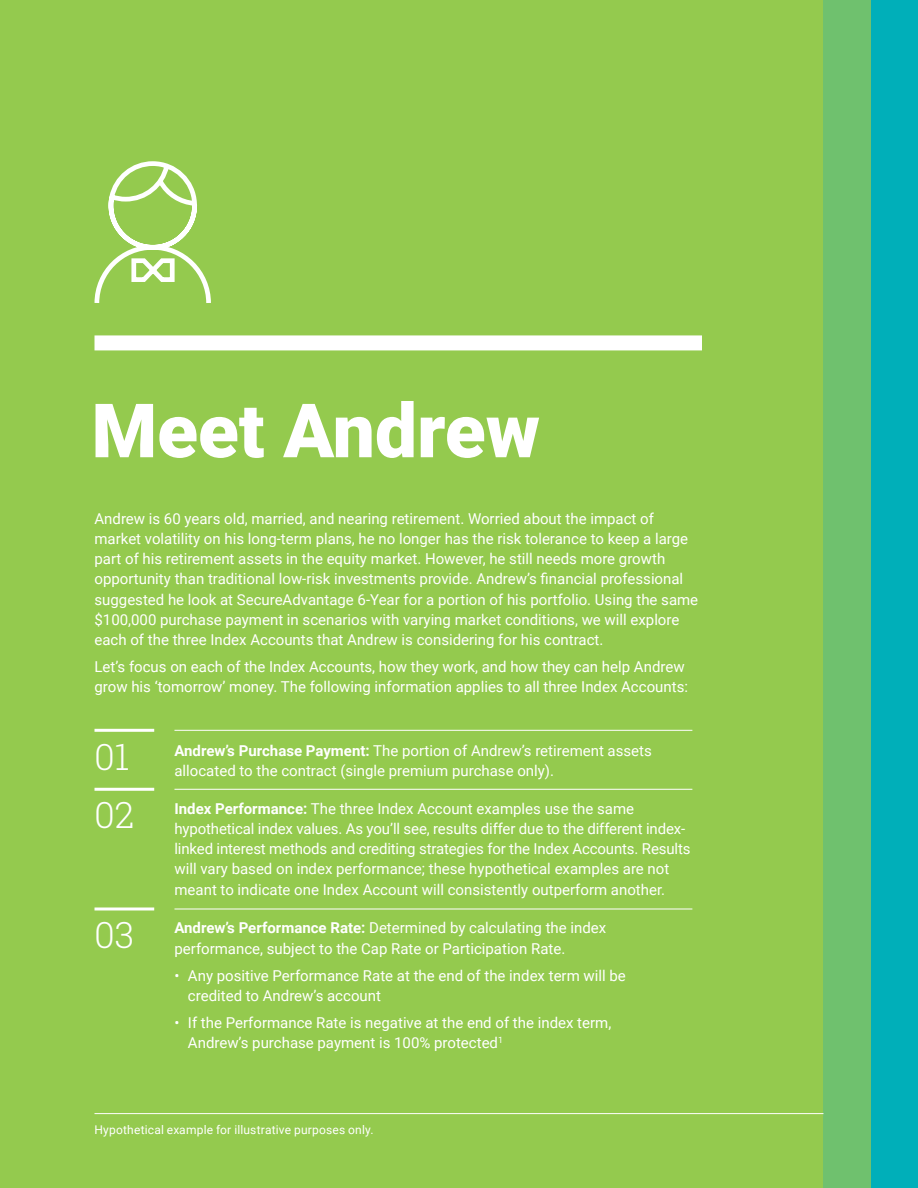
<style>
.page{position:relative;width:918px;height:1188px;background:#94ca4e}
.page>*{position:absolute;margin:0;border:0;box-sizing:border-box;transform-origin:0 0}
.t1{font:900 75px "Roboto";color:#fff}
.t2{font:300 36px "Roboto Slab";color:#fff}
.t3{font:15px/20.2px "Roboto";color:#fff}
.t4{font:12px "Roboto";letter-spacing:.015em;color:#fff}
.s1{font-weight:700}
</style>
<div class="page">
<div style="left:94px;top:335px;width:608px;height:15px;background:#fff"></div>
<svg style="left:94px;top:161px;width:117px;height:142px"></svg>
<div style="left:824px;top:0;width:47px;height:1188px;background:#6fc16e"></div>
<div style="left:871px;top:0;width:47px;height:1188px;background:#00afb9"></div>
<hr style="left:94px;top:729px;width:60px;height:3px;background:#fff">
<hr style="left:94px;top:788px;width:60px;height:3px;background:#fff">
<hr style="left:94px;top:907px;width:60px;height:3px;background:#fff">
<hr style="left:174px;top:730px;width:518px;height:1px;background:#fff">
<hr style="left:174px;top:789px;width:518px;height:1px;background:#fff">
<hr style="left:174px;top:909px;width:518px;height:1px;background:#fff">
<hr style="left:94px;top:1113px;width:730px;height:1px;background:#fff">
<h1 class="t1" style="left:92px;top:378px;width:450px">Meet Andrew</h1>
<p class="t3" style="left:94px;top:508px;width:605px">Andrew is 60 years old, married, and nearing retirement. Worried about the impact of market volatility on his long-term plans, he no longer has the risk tolerance to keep a large part of his retirement assets in the equity market. However, he still needs more growth opportunity than traditional low-risk investments provide. Andrew’s financial professional suggested he look at SecureAdvantage 6-Year for a portion of his portfolio. Using the same $100,000 purchase payment in scenarios with varying market conditions, we will explore each of the three Index Accounts that Andrew is considering for his contract.</p>
<p class="t3" style="left:94px;top:656px;width:595px">Let’s focus on each of the Index Accounts, how they work, and how they can help Andrew grow his ‘tomorrow’ money. The following information applies to all three Index Accounts:</p>
<h2 class="t2" style="left:94px;top:732px;width:36px">01</h2>
<p class="t3" style="left:174px;top:740px;width:479px"><span class="s1">Andrew’s Purchase Payment:</span> The portion of Andrew’s retirement assets allocated to the contract (single premium purchase only).</p>
<h2 class="t2" style="left:94px;top:791px;width:41px">02</h2>
<p class="t3" style="left:174px;top:798px;width:518px"><span class="s1">Index Performance:</span> The three Index Account examples use the same hypothetical index values. As you’ll see, results differ due to the different index&shy;linked interest methods and crediting strategies for the Index Accounts. Results will vary based on index performance; these hypothetical examples are not meant to indicate one Index Account will consistently outperform another.</p>
<h2 class="t2" style="left:94px;top:910px;width:41px">03</h2>
<p class="t3" style="left:174px;top:917px;width:433px"><span class="s1">Andrew’s Performance Rate:</span> Determined by calculating the index performance, subject to the Cap Rate or Participation Rate.</p>
<p class="t3" style="left:188px;top:965px;width:439px;text-indent:-14px">• Any positive Performance Rate at the end of the index term will be credited to Andrew’s account</p>
<p class="t3" style="left:188px;top:1012px;width:425px;text-indent:-14px">• If the Performance Rate is negative at the end of the index term,<br>Andrew’s purchase payment is 100% protected<sup>1</sup></p>
<p class="t4" style="left:94px;top:1122px;width:281px">Hypothetical example for illustrative purposes only.</p>
</div>
